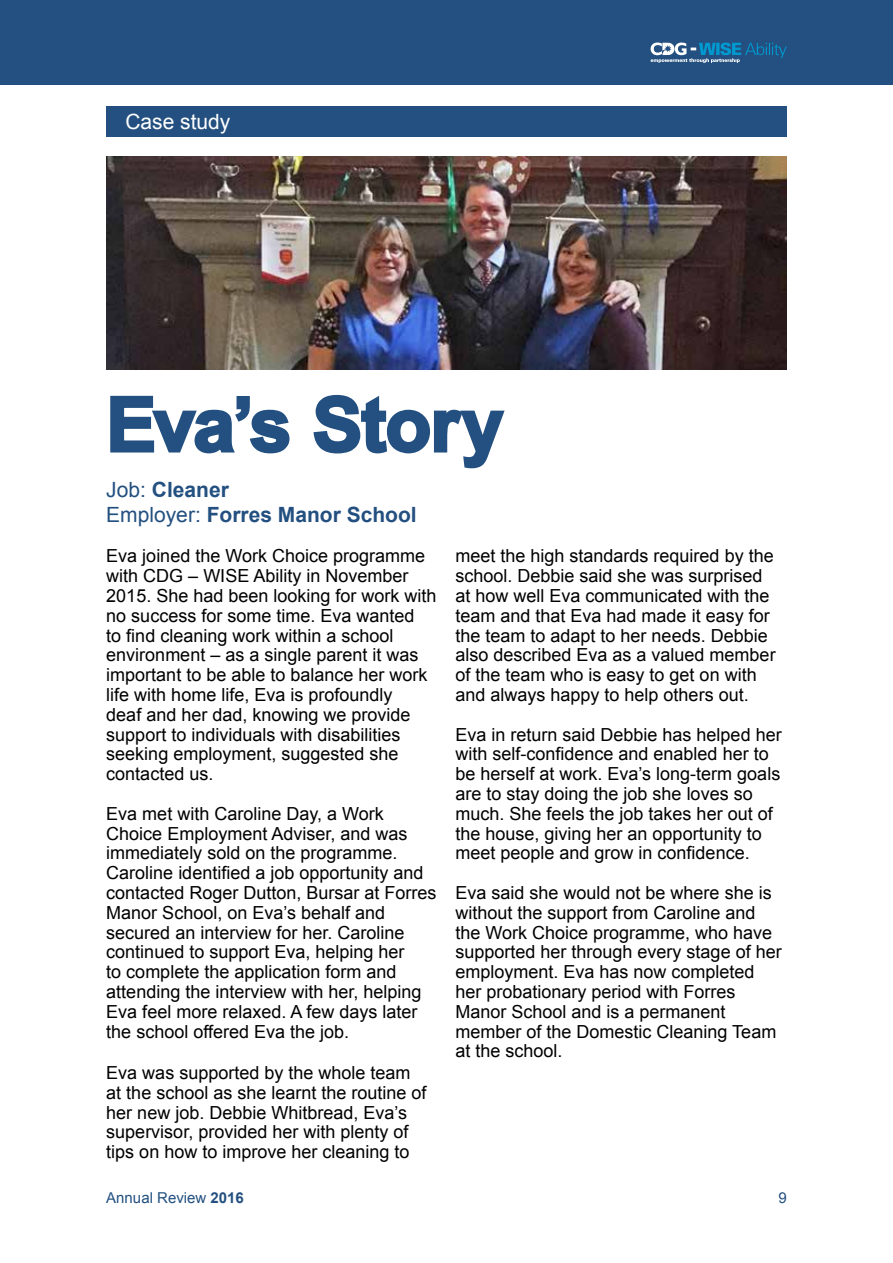
<style>
.page{position:relative;width:893px;height:1263px;background:#fff}
.page>*{position:absolute;margin:0;border:0;box-sizing:border-box;transform-origin:0 0}
.t1{font:700 75px "Arial";letter-spacing:-.015em;color:#235080}
.t2{font:700 21px/25.5px "Arial";color:#235080}
.t3{font:21px "Arial";color:#fff}
.t4{font:18px/19.8px "Arial";color:#000}
.t5{font:15px "Arial";color:#235080}
.s1{font-weight:400}
.s2{font-weight:700}
</style>
<div class="page">
<div style="left:0;top:0;width:893px;height:84px;background:#235080"></div>
<svg style="left:110px;top:395px;width:180px;height:59px"></svg>
<svg style="left:313px;top:394px;width:192px;height:75px"></svg>
<svg style="left:650px;top:42px;width:137px;height:21px"></svg>
<div style="left:106px;top:106px;width:681px;height:31px;background:#235080"></div>
<img style="left:106px;top:156px;width:681px;height:213px">
<p class="t3" style="left:125px;top:108px;width:107px">Case study</p>
<h1 class="t1" style="left:106px;top:375px;width:399px">Eva’s Story</h1>
<p class="t2" style="left:106px;top:477px;width:312px"><span class="s1">Job:</span> Cleaner<br><span class="s1">Employer:</span> Forres Manor School</p>
<p class="t4" style="left:106px;top:546px;width:332px">Eva joined the Work Choice programme with CDG – WISE Ability in November 2015. She had been looking for work with no success for some time. Eva wanted<br>to find cleaning work within a school environment – as a single parent it was important to be able to balance her work life with home life, Eva is profoundly<br>deaf and her dad, knowing we provide support to individuals with disabilities seeking employment, suggested she contacted us.</p>
<p class="t4" style="left:106px;top:804px;width:332px">Eva met with Caroline Day, a Work Choice Employment Adviser, and was immediately sold on the programme.<br>Caroline identified a job opportunity and contacted Roger Dutton, Bursar at Forres Manor School, on Eva’s behalf and secured an interview for her. Caroline continued to support Eva, helping her<br>to complete the application form and attending the interview with her, helping Eva feel more relaxed. A few days later the school offered Eva the job.</p>
<p class="t4" style="left:106px;top:1063px;width:322px">Eva was supported by the whole team at the school as she learnt the routine of her new job. Debbie Whitbread, Eva’s supervisor, provided her with plenty of tips on how to improve her cleaning to</p>
<p class="t4" style="left:455px;top:546px;width:322px">meet the high standards required by the school. Debbie said she was surprised at how well Eva communicated with the team and that Eva had made it easy for the team to adapt to her needs. Debbie also described Eva as a valued member of the team who is easy to get on with and always happy to help others out.</p>
<p class="t4" style="left:455px;top:724px;width:328px">Eva in return said Debbie has helped her with self-confidence and enabled her to be herself at work. Eva’s long-term goals are to stay doing the job she loves so much. She feels the job takes her out of the house, giving her an opportunity to meet people and grow in confidence.</p>
<p class="t4" style="left:455px;top:883px;width:328px">Eva said she would not be where she is without the support from Caroline and the Work Choice programme, who have supported her through every stage of her employment. Eva has now completed her probationary period with Forres Manor School and is a permanent member of the Domestic Cleaning Team at the school.</p>
<p class="t5" style="left:106px;top:1187px;width:139px">Annual Review <span class="s2">2016</span></p>
<p class="t5" style="left:778px;top:1187px;width:10px">9</p>
</div>
